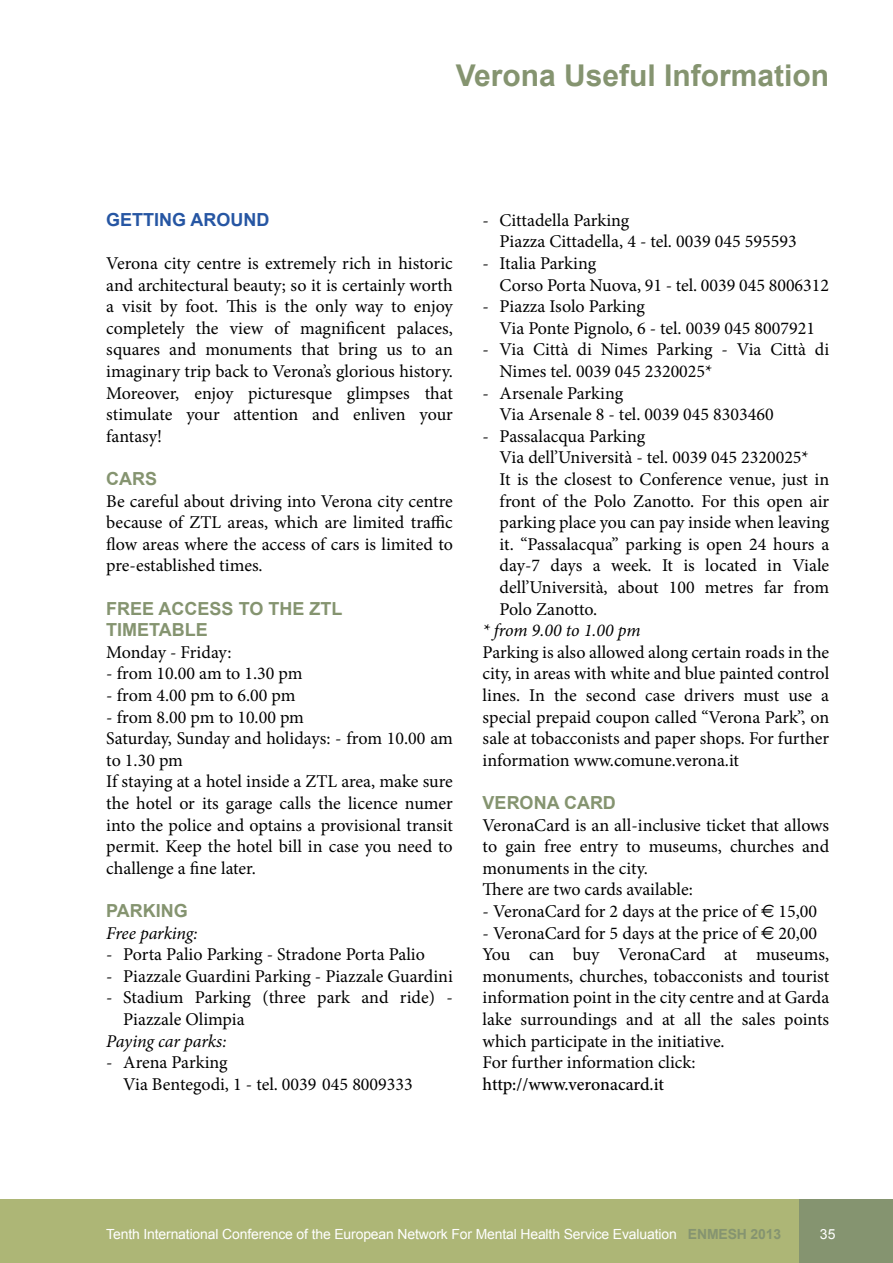
<style>
.page{position:relative;width:893px;height:1263px;background:#fff}
.page>*{position:absolute;margin:0;border:0;box-sizing:border-box;transform-origin:0 0}
.t1{font:700 30px "Arial";color:#859470}
.t2{font:18px/21.6px "Minion Pro";color:#000}
.t3{font:700 18px/21.6px "Arial";color:#859470}
.t4{font:italic 18px "Minion Pro";letter-spacing:-.01em;color:#000}
.t5{font:18px "Minion Pro";letter-spacing:-.02em;color:#000}
.t6{font:500 18px "Minion Pro";letter-spacing:-.01em;color:#000}
.t7{font:700 18px "Arial";color:#2656a3}
.t8{font:13.95px "Arial";letter-spacing:-.01em;color:#fff}
.s1{font-family:"Euro Sans"}
.s2{font-weight:700;color:#859470}
</style>
<div class="page">
<div style="left:0;top:1199px;width:893px;height:64px;background:#adb676"></div>
<div style="left:799px;top:1199px;width:94px;height:64px;background:#859470"></div>
<h1 class="t1" style="left:456px;top:55px;width:375px">Verona Useful Information</h1>
<p class="t7" style="left:106px;top:208px;width:165px">GETTING AROUND</p>
<p class="t2" style="left:106px;top:252px;width:348px;text-align:justify">Verona city centre is extremely rich in historic and architectural beauty; so it is certainly worth a visit by foot. This is the only way to enjoy completely the view of magnificent palaces, squares and monuments that bring us to an imaginary trip back to Verona’s glorious history.<br>Moreover, enjoy picturesque glimpses that stimulate your attention and enliven your fantasy!</p>
<p class="t3" style="left:106px;top:468px;width:52px">CARS</p>
<p class="t2" style="left:106px;top:490px;width:348px;text-align:justify">Be careful about driving into Verona city centre because of ZTL areas, which are limited traffic flow areas where the access of cars is limited to pre-established times.</p>
<p class="t3" style="left:106px;top:598px;width:238px">FREE ACCESS TO THE ZTL<br>TIMETABLE</p>
<p class="t2" style="left:106px;top:641px;width:127px">Monday - Friday:</p>
<p class="t2" style="left:106px;top:663px;width:198px">- from 10.00 am to 1.30 pm</p>
<p class="t2" style="left:106px;top:684px;width:191px">- from 4.00 pm to 6.00 pm</p>
<p class="t2" style="left:106px;top:706px;width:348px">- from 8.00 pm to 10.00 pm<br>Saturday, Sunday and holidays: - from 10.00 am to 1.30 pm<br>If staying at a hotel inside a ZTL area, make sure the hotel or its garage calls the licence numer into the police and optains a provisional transit permit. Keep the hotel bill in case you need to challenge a fine later.</p>
<p class="t3" style="left:106px;top:900px;width:83px">PARKING</p>
<p class="t4" style="left:106px;top:920px;width:93px">Free parking:</p>
<p class="t5" style="left:106px;top:942px;width:320px">- Porta Palio Parking - Stradone Porta Palio</p>
<p class="t2" style="left:106px;top:965px;width:348px">- Piazzale Guardini Parking - Piazzale Guardini</p>
<p class="t2" style="left:123px;top:987px;width:331px;text-indent:-17px">- Stadium Parking (three park and ride) -<br>Piazzale Olimpia</p>
<p class="t4" style="left:106px;top:1028px;width:122px">Paying car parks:</p>
<p class="t2" style="left:123px;top:1052px;width:291px;text-indent:-17px">- Arena Parking<br>Via Bentegodi, 1 - tel. 0039 045 8009333</p>
<p class="t2" style="left:500px;top:209px;width:298px;text-indent:-17px">- Cittadella Parking<br>Piazza Cittadella, 4 - tel. 0039 045 595593</p>
<p class="t2" style="left:500px;top:252px;width:331px;text-indent:-17px">- Italia Parking<br>Corso Porta Nuova, 91 - tel. 0039 045 8006312</p>
<p class="t2" style="left:500px;top:296px;width:317px;text-indent:-17px">- Piazza Isolo Parking<br>Via Ponte Pignolo, 6 - tel. 0039 045 8007921</p>
<p class="t2" style="left:500px;top:339px;width:331px;text-indent:-17px">- Via Città di Nimes Parking - Via Città di<br>Nimes tel. 0039 045 2320025*</p>
<p class="t2" style="left:500px;top:382px;width:276px;text-indent:-17px">- Arsenale Parking<br>Via Arsenale 8 - tel. 0039 045 8303460</p>
<p class="t2" style="left:500px;top:425px;width:331px;text-indent:-17px">- Passalacqua Parking<br>Via dell’Università - tel. 0039 045 2320025*<br>It is the closest to Conference venue, just in front of the Polo Zanotto. For this open air parking place you can pay inside when leaving it. “Passalacqua” parking is open 24 hours a day-7 days a week. It is located in Viale dell’Università, about 100 metres far from Polo Zanotto.</p>
<p class="t4" style="left:483px;top:618px;width:159px">* from 9.00 to 1.00 pm</p>
<p class="t2" style="left:483px;top:641px;width:348px;text-align:justify">Parking is also allowed along certain roads in the city, in areas with white and blue painted control lines. In the second case drivers must use a special prepaid coupon called “Verona Park”, on sale at tobacconists and paper shops. For further information www.comune.verona.it</p>
<p class="t3" style="left:483px;top:792px;width:135px">VERONA CARD</p>
<p class="t2" style="left:483px;top:814px;width:348px">VeronaCard is an all-inclusive ticket that allows to gain free entry to museums, churches and monuments in the city.<br>There are two cards available:</p>
<p class="t2" style="left:483px;top:900px;width:336px">- VeronaCard for 2 days at the price of <span class="s1">€</span> 15,00</p>
<p class="t2" style="left:483px;top:922px;width:348px">- VeronaCard for 5 days at the price of <span class="s1">€</span> 20,00<br>You can buy VeronaCard at museums, monuments, churches, tobacconists and tourist information point in the city centre and at Garda lake surroundings and at all the sales points which participate in the initiative.<br>For further information click:</p>
<p class="t6" style="left:483px;top:1072px;width:183px">http://www.veronacard.it</p>
<p class="t8" style="left:106px;top:1225px;width:676px">Tenth International Conference of the European Network For Mental Health Service Evaluation <span class="s2">ENMESH 2013</span></p>
<p class="t8" style="left:820px;top:1225px;width:17px">35</p>
</div>
